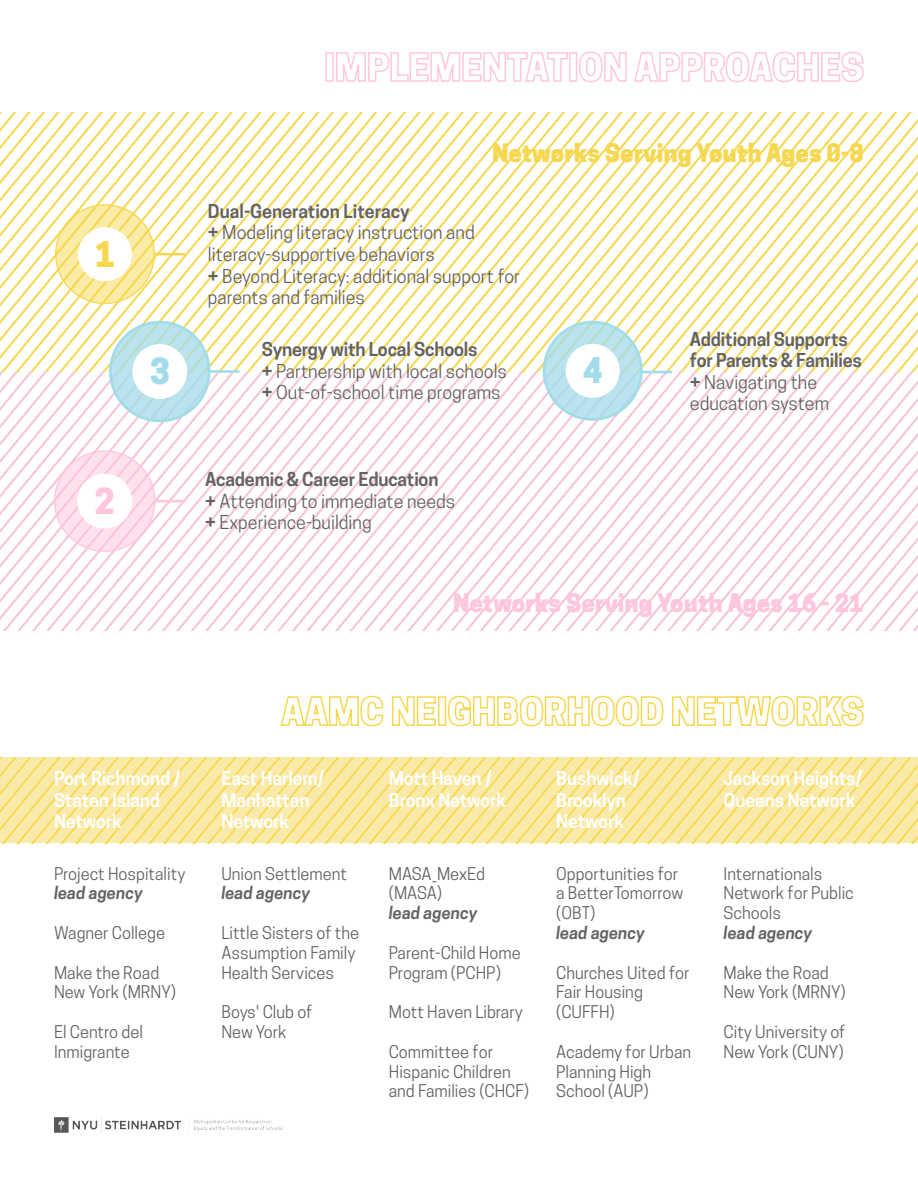
<style>
.page{position:relative;width:918px;height:1188px;background:#fff}
.page>*{position:absolute;margin:0;border:0;box-sizing:border-box;transform-origin:0 0}
.t1{font:800 33.75px "Cooper Hewitt";color:#ffc6dd}
.t2{font:800 33.75px "Cooper Hewitt";color:#a2dcea}
.t3{font:800 33.15px "Cooper Hewitt";color:#f6d850}
.t4{font:800 33.15px "Cooper Hewitt";color:#a2dcea}
.t5{font:800 24px "Cooper Hewitt";color:#ffc6dd}
.t6{font:800 24px "Cooper Hewitt";color:#f6d850}
.t7{font:18px/21.6px "Cooper Hewitt";color:#636366}
.t8{font:600 18px/21.6px "Cooper Hewitt";letter-spacing:-.01em;color:#fff}
.t9{font:600 18px/21.6px "Cooper Hewitt";letter-spacing:-.01em;color:#636366}
.t10{font:16.5px/19.8px "Cooper Hewitt";color:#636366}
.t11{font:italic 600 16.5px "Cooper Hewitt";color:#636366}
.s1{font-weight:600}
.s2{font-weight:400}
</style>
<div class="page">
<img style="left:0;top:112px;width:918px;height:519px">
<div style="left:325px;top:52px;width:9px;height:30px;border:2px solid #ffc6dd"></div>
<svg style="left:336px;top:52px;width:232px;height:30px"></svg>
<div style="left:569px;top:52px;width:8px;height:30px;border:2px solid #ffc6dd"></div>
<svg style="left:579px;top:51px;width:285px;height:32px"></svg>
<svg style="left:56px;top:205px;width:98px;height:98px;background:#f9e795"></svg>
<div style="left:78px;top:227px;width:54px;height:54px;background:#fff;border-radius:50%"></div>
<hr style="left:155px;top:253px;width:30px;height:2px;background:#f6d850">
<svg style="left:55px;top:451px;width:100px;height:100px;background:#fedbe9"></svg>
<div style="left:77px;top:474px;width:55px;height:55px;background:#fff;border-radius:50%"></div>
<hr style="left:155px;top:500px;width:31px;height:2px;background:#ffc6dd">
<svg style="left:110px;top:321px;width:100px;height:101px;background:#b6e1e9"></svg>
<div style="left:109px;top:321px;width:102px;height:101px;border:3px solid #a2dcea;border-radius:50%"></div>
<div style="left:132px;top:344px;width:55px;height:55px;background:#fff;border-radius:50%"></div>
<hr style="left:209px;top:370px;width:30px;height:3px;background:#a2dcea">
<img style="left:0;top:757px;width:918px;height:86px">
<svg style="left:280px;top:695px;width:104px;height:32px"></svg>
<svg style="left:392px;top:696px;width:44px;height:30px"></svg>
<div style="left:438px;top:696px;width:8px;height:30px;border:2px solid #f6d850"></div>
<svg style="left:447px;top:695px;width:217px;height:32px"></svg>
<svg style="left:672px;top:695px;width:192px;height:32px"></svg>
<svg style="left:543px;top:321px;width:99px;height:99px;background:#b7e1e9"></svg>
<div style="left:543px;top:321px;width:100px;height:100px;border:3px solid #a2dcea;border-radius:50%"></div>
<div style="left:566px;top:344px;width:54px;height:54px;background:#fff;border-radius:50%"></div>
<hr style="left:642px;top:371px;width:30px;height:2px;background:#a2dcea">
<img style="left:54px;top:1118px;width:228px;height:14px">
<h2 class="t3" style="left:95px;top:234px;width:21px">1</h2>
<h1 class="t1" style="left:95px;top:481px;width:22px">2</h1>
<h1 class="t2" style="left:150px;top:351px;width:22px">3</h1>
<h3 class="t6" style="left:492px;top:138px;width:373px">Networks Serving Youth Ages 0-8</h3>
<p class="t7" style="left:208px;top:200px;width:314px"><span class="s1">Dual-Generation Literacy<br>+</span> Modeling literacy instruction and literacy-supportive behaviors<br><span class="s1">+</span> Beyond Literacy: additional support for parents and families</p>
<p class="t7" style="left:262px;top:339px;width:247px"><span class="s1">Synergy with Local Schools<br>+</span> Partnership with local schools <span class="s1">+</span> Out-of-school time programs</p>
<p class="t7" style="left:205px;top:469px;width:252px"><span class="s1">Academic &amp; Career Education<br>+</span> Attending to immediate needs <span class="s1">+</span> Experience-building</p>
<h2 class="t4" style="left:583px;top:351px;width:21px">4</h2>
<p class="t9" style="left:690px;top:328px;width:174px">Additional Supports for Parents &amp; Families + <span class="s2">Navigating the education system</span></p>
<h3 class="t5" style="left:453px;top:589px;width:412px">Networks Serving Youth Ages 16 - 21</h3>
<p class="t8" style="left:54px;top:768px;width:128px">Port Richmond /<br>Staten Island<br>Network</p>
<p class="t8" style="left:221px;top:768px;width:105px">East Harlem/<br>Manhattan<br>Network</p>
<p class="t8" style="left:389px;top:768px;width:119px">Mott Haven /<br>Bronx Network</p>
<p class="t8" style="left:556px;top:768px;width:85px">Bushwick/<br>Brooklyn<br>Network</p>
<p class="t8" style="left:724px;top:768px;width:140px">Jackson Heights/<br>Queens Network</p>
<p class="t10" style="left:54px;top:864px;width:133px">Project Hospitality</p>
<p class="t11" style="left:54px;top:883px;width:90px">lead agency</p>
<p class="t10" style="left:54px;top:923px;width:112px">Wagner College</p>
<p class="t10" style="left:54px;top:963px;width:124px">Make the Road<br>New York (MRNY)</p>
<p class="t10" style="left:54px;top:1022px;width:91px">El Centro del<br>Inmigrante</p>
<p class="t10" style="left:556px;top:864px;width:129px">Opportunities for a BetterTomorrow (OBT)</p>
<p class="t11" style="left:556px;top:923px;width:90px">lead agency</p>
<p class="t10" style="left:556px;top:963px;width:135px">Churches Uited for<br>Fair Housing (CUFFH)</p>
<p class="t10" style="left:556px;top:1042px;width:137px">Academy for Urban<br>Planning High<br>School (AUP)</p>
<p class="t10" style="left:221px;top:864px;width:127px">Union Settlement</p>
<p class="t11" style="left:221px;top:883px;width:90px">lead agency</p>
<p class="t10" style="left:221px;top:923px;width:139px">Little Sisters of the<br>Assumption Family<br>Health Services</p>
<p class="t10" style="left:221px;top:1002px;width:93px">Boys' Club of<br>New York</p>
<p class="t10" style="left:389px;top:864px;width:98px">MASA_MexEd (MASA)</p>
<p class="t11" style="left:389px;top:903px;width:90px">lead agency</p>
<p class="t10" style="left:389px;top:943px;width:133px">Parent-Child Home<br>Program (PCHP)</p>
<p class="t10" style="left:389px;top:1002px;width:136px">Mott Haven Library</p>
<p class="t10" style="left:389px;top:1042px;width:142px">Committee for<br>Hispanic Children and Families (CHCF)</p>
<p class="t10" style="left:724px;top:864px;width:132px">Internationals<br>Network for Public<br>Schools</p>
<p class="t11" style="left:724px;top:923px;width:90px">lead agency</p>
<p class="t10" style="left:724px;top:963px;width:124px">Make the Road<br>New York (MRNY)</p>
<p class="t10" style="left:724px;top:1022px;width:123px">City University of<br>New York (CUNY)</p>
</div>
